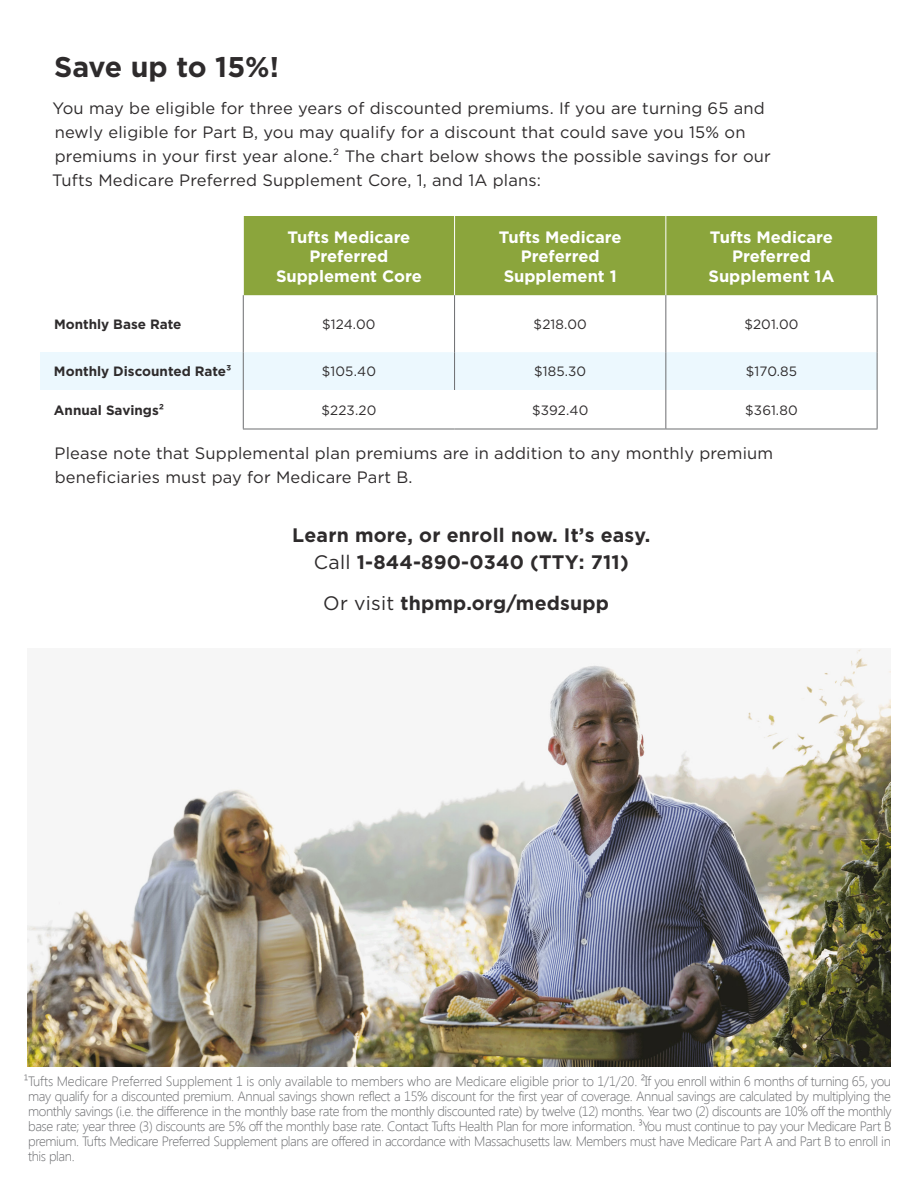
<style>
.page{position:relative;width:918px;height:1188px;background:#fff}
.page>*{position:absolute;margin:0;border:0;box-sizing:border-box;transform-origin:0 0}
.t1{font:700 28.5px "Gotham";letter-spacing:-.01em;color:#2e2b2c}
.Body{font:700 19.5px/27px "Gotham";letter-spacing:.01em;color:#2e2b2c;text-align:center}
.Body-2{font:16.5px/24px "Gotham";letter-spacing:.01em;color:#2e2b2c}
.Table_Column_Header{font:700 16.5px/19.5px "Gotham";color:#fff;text-align:center}
.Disclaimers{font:300 13.5px/15px "Segoe UI";letter-spacing:-.03em;color:#6c6d70;text-align:justify}
.Table_Body{font:13.5px "Gotham";letter-spacing:.01em;color:#2e2b2c}
.Table_Row_Header{font:700 13.5px "Gotham";color:#2e2b2c}
.s1{font-weight:400}
</style>
<div class="page">
<img style="left:27px;top:648px;width:864px;height:418px">
<div style="left:244px;top:216px;width:633px;height:79px;background:#8ba53c"></div>
<div style="left:40px;top:352px;width:203px;height:38px;background:#ecf8fe"></div>
<div style="left:244px;top:352px;width:633px;height:38px;background:#ecf8fe"></div>
<hr style="left:665px;top:216px;width:1px;height:79px;background:#fff">
<hr style="left:454px;top:216px;width:1px;height:79px;background:#fff">
<hr style="left:243px;top:295px;width:1px;height:57px;background:#6c6d70">
<hr style="left:454px;top:295px;width:1px;height:57px;background:#6c6d70">
<hr style="left:665px;top:295px;width:1px;height:57px;background:#6c6d70">
<hr style="left:877px;top:295px;width:1px;height:57px;background:#6c6d70">
<hr style="left:243px;top:352px;width:1px;height:38px;background:#6c6d70">
<hr style="left:454px;top:352px;width:1px;height:38px;background:#6c6d70">
<hr style="left:665px;top:352px;width:1px;height:38px;background:#6c6d70">
<hr style="left:877px;top:352px;width:1px;height:38px;background:#6c6d70">
<hr style="left:243px;top:390px;width:1px;height:39px;background:#6c6d70">
<hr style="left:665px;top:390px;width:1px;height:39px;background:#6c6d70">
<hr style="left:877px;top:390px;width:1px;height:39px;background:#6c6d70">
<hr style="left:243px;top:429px;width:212px;height:1px;background:#6c6d70">
<hr style="left:455px;top:429px;width:211px;height:1px;background:#6c6d70">
<hr style="left:666px;top:429px;width:211px;height:1px;background:#6c6d70">
<h2 class="t1" style="left:54px;top:48px;width:226px">Save up to 15%!</h2>
<p class="Body-2" style="left:52px;top:96px;width:720px">You may be eligible for three years of discounted premiums. If you are turning 65 and newly eligible for Part B, you may qualify for a discount that could save you 15% on premiums in your first year alone.² The chart below shows the possible savings for our Tufts Medicare Preferred Supplement Core, 1, and 1A plans:</p>
<p class="Table_Column_Header" style="left:276px;top:227px;width:147px">Tufts Medicare<br>Preferred<br>Supplement Core</p>
<p class="Table_Column_Header" style="left:499px;top:227px;width:125px">Tufts Medicare<br>Preferred<br>Supplement 1</p>
<p class="Table_Column_Header" style="left:708px;top:227px;width:128px">Tufts Medicare<br>Preferred<br>Supplement 1A</p>
<p class="Table_Row_Header" style="left:54px;top:315px;width:129px">Monthly Base Rate</p>
<p class="Table_Body" style="left:322px;top:316px;width:55px">$124.00</p>
<p class="Table_Body" style="left:534px;top:316px;width:55px">$218.00</p>
<p class="Table_Body" style="left:744px;top:316px;width:56px">$201.00</p>
<p class="Table_Row_Header" style="left:54px;top:363px;width:179px">Monthly Discounted Rate³</p>
<p class="Table_Body" style="left:322px;top:363px;width:56px">$105.40</p>
<p class="Table_Body" style="left:534px;top:363px;width:54px">$185.30</p>
<p class="Table_Body" style="left:746px;top:363px;width:53px">$170.85</p>
<p class="Table_Row_Header" style="left:54px;top:401px;width:112px">Annual Savings²</p>
<p class="Table_Body" style="left:321px;top:401px;width:56px">$223.20</p>
<p class="Table_Body" style="left:532px;top:401px;width:58px">$392.40</p>
<p class="Table_Body" style="left:745px;top:401px;width:54px">$361.80</p>
<p class="Body-2" style="left:55px;top:441px;width:720px">Please note that Supplemental plan premiums are in addition to any monthly premium beneficiaries must pay for Medicare Part B.</p>
<p class="Body" style="left:292px;top:522px;width:360px">Learn more, or enroll now. It’s easy.<br><span class="s1">Call</span> 1-844-890-0340 (TTY: 711)</p>
<p class="Body" style="left:323px;top:589px;width:287px"><span class="s1">Or visit</span> thpmp.org/medsupp</p>
<p class="Disclaimers" style="left:28px;top:1073px;width:865px;text-indent:-4px">¹Tufts Medicare Preferred Supplement 1 is only available to members who are Medicare eligible prior to 1/1/20. ²If you enroll within 6 months of turning 65, you may qualify for a discounted premium. Annual savings shown reflect a 15% discount for the first year of coverage. Annual savings are calculated by multiplying the monthly savings (i.e. the difference in the monthly base rate from the monthly discounted rate) by twelve (12) months. Year two (2) discounts are 10% off the monthly base rate; year three (3) discounts are 5% off the monthly base rate. Contact Tufts Health Plan for more information. ³You must continue to pay your Medicare Part B premium. Tufts Medicare Preferred Supplement plans are offered in accordance with Massachusetts law. Members must have Medicare Part A and Part B to enroll in this plan.</p>
</div>
